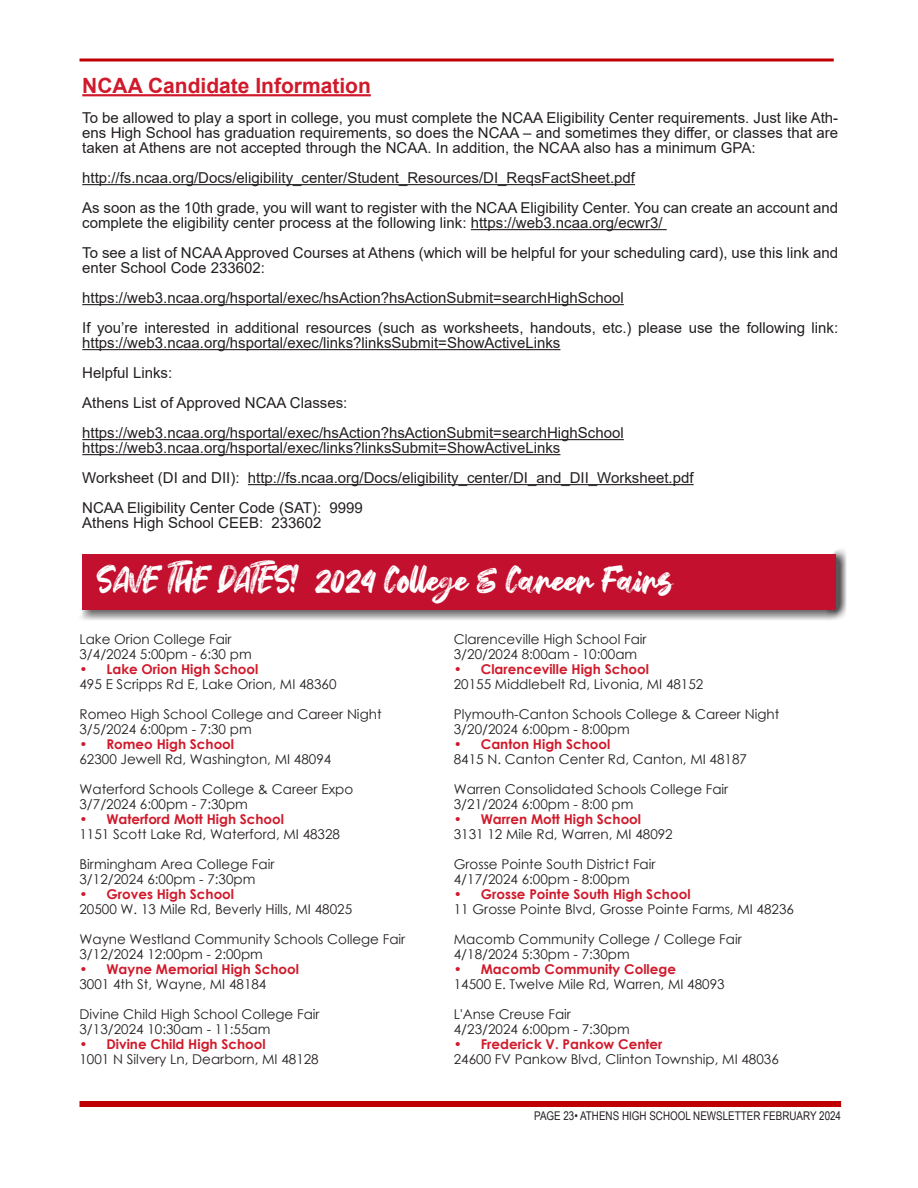
<style>
.page{position:relative;width:918px;height:1188px;background:#fff}
.page>*{position:absolute;margin:0;border:0;box-sizing:border-box;transform-origin:0 0}
.t1{font:36px "Hey October";color:#fff}
.t2{font:700 21px "Arial";color:#d01a2b}
.t3{font:15px/15px "Arial";color:#231f20}
.t4{font:13.5px "Century Gothic";color:#231f20}
.t5{font:700 13.5px "Century Gothic";color:#d01a2b}
.t6{font:12px "Arial Narrow";color:#231f20}
</style>
<div class="page">
<svg style="left:80px;top:58px;width:754px;height:4px;background:#cf3f3f"></svg>
<div style="left:80px;top:1101px;width:761px;height:6px;background:#c00000"></div>
<div style="left:75px;top:545px;width:772px;height:76px;background:#231f20;opacity:.75"></div>
<div style="left:82px;top:554px;width:754px;height:55px;background:#c3102f"></div>
<hr style="left:82px;top:94px;width:289px;height:2px;background:#d01a2b">
<hr style="left:82px;top:184px;width:553px;height:1px;background:#231f20">
<hr style="left:471px;top:229px;width:196px;height:1px;background:#231f20">
<hr style="left:82px;top:304px;width:542px;height:1px;background:#231f20">
<hr style="left:82px;top:349px;width:478px;height:1px;background:#231f20">
<hr style="left:82px;top:439px;width:542px;height:1px;background:#231f20">
<hr style="left:82px;top:454px;width:478px;height:1px;background:#231f20">
<hr style="left:248px;top:484px;width:446px;height:1px;background:#231f20">
<p class="t2" style="left:82px;top:71px;width:290px">NCAA Candidate Information</p>
<p class="t3" style="left:82px;top:110px;width:757px;text-align:justify">To be allowed to play a sport in college, you must complete the NCAA Eligibility Center requirements. Just like Ath&shy;ens High School has graduation requirements, so does the NCAA – and sometimes they differ, or classes that are taken at Athens are not accepted through the NCAA. In addition, the NCAA also has a minimum GPA:</p>
<p class="t3" style="left:82px;top:170px;width:554px">http://fs.ncaa.org/Docs/eligibility_center/Student_Resources/DI_ReqsFactSheet.pdf</p>
<p class="t3" style="left:82px;top:200px;width:757px">As soon as the 10th grade, you will want to register with the NCAA Eligibility Center. You can create an account and complete the eligibility center process at the following link: https://web3.ncaa.org/ecwr3/</p>
<p class="t3" style="left:82px;top:245px;width:758px">To see a list of NCAA Approved Courses at Athens (which will be helpful for your scheduling card), use this link and enter School Code 233602:</p>
<p class="t3" style="left:82px;top:290px;width:543px">https://web3.ncaa.org/hsportal/exec/hsAction?hsActionSubmit=searchHighSchool</p>
<p class="t3" style="left:82px;top:320px;width:757px">If you’re interested in additional resources (such as worksheets, handouts, etc.) please use the following link: https://web3.ncaa.org/hsportal/exec/links?linksSubmit=ShowActiveLinks</p>
<p class="t3" style="left:82px;top:365px;width:92px">Helpful Links:</p>
<p class="t3" style="left:82px;top:395px;width:267px">Athens List of Approved NCAA Classes:</p>
<p class="t3" style="left:82px;top:425px;width:543px">https://web3.ncaa.org/hsportal/exec/hsAction?hsActionSubmit=searchHighSchool</p>
<p class="t3" style="left:82px;top:440px;width:480px">https://web3.ncaa.org/hsportal/exec/links?linksSubmit=ShowActiveLinks</p>
<p class="t3" style="left:82px;top:470px;width:613px">Worksheet (DI and DII): http://fs.ncaa.org/Docs/eligibility_center/DI_and_DII_Worksheet.pdf</p>
<p class="t3" style="left:82px;top:500px;width:282px">NCAA Eligibility Center Code (SAT): 9999</p>
<p class="t3" style="left:82px;top:515px;width:241px">Athens High School CEEB: 233602</p>
<p class="t1" style="left:97px;top:559px;width:578px">SAVE THE DATES! 2024 College &amp; Career Fairs</p>
<p class="t4" style="left:80px;top:630px;width:154px">Lake Orion College Fair</p>
<p class="t4" style="left:80px;top:645px;width:174px">3/4/2024 5:00pm - 6:30 pm</p>
<p class="t5" style="left:80px;top:659px;width:181px">• Lake Orion High School</p>
<p class="t4" style="left:80px;top:675px;width:259px">495 E Scripps Rd E, Lake Orion, MI 48360</p>
<p class="t4" style="left:80px;top:705px;width:304px">Romeo High School College and Career Night</p>
<p class="t4" style="left:80px;top:720px;width:174px">3/5/2024 6:00pm - 7:30 pm</p>
<p class="t5" style="left:80px;top:734px;width:156px">• Romeo High School</p>
<p class="t4" style="left:80px;top:750px;width:253px">62300 Jewell Rd, Washington, MI 48094</p>
<p class="t4" style="left:80px;top:780px;width:275px">Waterford Schools College &amp; Career Expo</p>
<p class="t4" style="left:80px;top:795px;width:170px">3/7/2024 6:00pm - 7:30pm</p>
<p class="t5" style="left:80px;top:809px;width:206px">• Waterford Mott High School</p>
<p class="t4" style="left:80px;top:825px;width:262px">1151 Scott Lake Rd, Waterford, MI 48328</p>
<p class="t4" style="left:80px;top:855px;width:196px">Birmingham Area College Fair</p>
<p class="t4" style="left:80px;top:870px;width:177px">3/12/2024 6:00pm - 7:30pm</p>
<p class="t5" style="left:80px;top:884px;width:156px">• Groves High School</p>
<p class="t4" style="left:80px;top:900px;width:274px">20500 W. 13 Mile Rd, Beverly Hills, MI 48025</p>
<p class="t4" style="left:80px;top:930px;width:327px">Wayne Westland Community Schools College Fair</p>
<p class="t4" style="left:80px;top:945px;width:185px">3/12/2024 12:00pm - 2:00pm</p>
<p class="t5" style="left:80px;top:959px;width:221px">• Wayne Memorial High School</p>
<p class="t4" style="left:80px;top:975px;width:188px">3001 4th St, Wayne, MI 48184</p>
<p class="t4" style="left:80px;top:1005px;width:242px">Divine Child High School College Fair</p>
<p class="t4" style="left:80px;top:1020px;width:192px">3/13/2024 10:30am - 11:55am</p>
<p class="t5" style="left:80px;top:1034px;width:188px">• Divine Child High School</p>
<p class="t4" style="left:80px;top:1050px;width:241px">1001 N Silvery Ln, Dearborn, MI 48128</p>
<p class="t4" style="left:454px;top:630px;width:194px">Clarenceville High School Fair</p>
<p class="t4" style="left:454px;top:645px;width:185px">3/20/2024 8:00am - 10:00am</p>
<p class="t5" style="left:454px;top:659px;width:197px">• Clarenceville High School</p>
<p class="t4" style="left:454px;top:675px;width:251px">20155 Middlebelt Rd, Livonia, MI 48152</p>
<p class="t4" style="left:454px;top:705px;width:327px">Plymouth-Canton Schools College &amp; Career Night</p>
<p class="t4" style="left:454px;top:720px;width:177px">3/20/2024 6:00pm - 8:00pm</p>
<p class="t5" style="left:454px;top:734px;width:158px">• Canton High School</p>
<p class="t4" style="left:454px;top:750px;width:295px">8415 N. Canton Center Rd, Canton, MI 48187</p>
<p class="t4" style="left:454px;top:780px;width:276px">Warren Consolidated Schools College Fair</p>
<p class="t4" style="left:454px;top:795px;width:181px">3/21/2024 6:00pm - 8:00 pm</p>
<p class="t5" style="left:454px;top:809px;width:189px">• Warren Mott High School</p>
<p class="t4" style="left:454px;top:825px;width:220px">3131 12 Mile Rd, Warren, MI 48092</p>
<p class="t4" style="left:454px;top:855px;width:203px">Grosse Pointe South District Fair</p>
<p class="t4" style="left:454px;top:870px;width:177px">4/17/2024 6:00pm - 8:00pm</p>
<p class="t5" style="left:454px;top:884px;width:238px">• Grosse Pointe South High School</p>
<p class="t4" style="left:454px;top:900px;width:342px">11 Grosse Pointe Blvd, Grosse Pointe Farms, MI 48236</p>
<p class="t4" style="left:454px;top:930px;width:290px">Macomb Community College / College Fair</p>
<p class="t4" style="left:454px;top:945px;width:177px">4/18/2024 5:30pm - 7:30pm</p>
<p class="t5" style="left:454px;top:959px;width:224px">• Macomb Community College</p>
<p class="t4" style="left:454px;top:975px;width:272px">14500 E. Twelve Mile Rd, Warren, MI 48093</p>
<p class="t4" style="left:454px;top:1005px;width:119px">L'Anse Creuse Fair</p>
<p class="t4" style="left:454px;top:1020px;width:177px">4/23/2024 6:00pm - 7:30pm</p>
<p class="t5" style="left:454px;top:1034px;width:210px">• Frederick V. Pankow Center</p>
<p class="t4" style="left:454px;top:1050px;width:327px">24600 FV Pankow Blvd, Clinton Township, MI 48036</p>
<p class="t6" style="left:534px;top:1107px;width:308px">PAGE 23• ATHENS HIGH SCHOOL NEWSLETTER FEBRUARY 2024</p>
</div>
